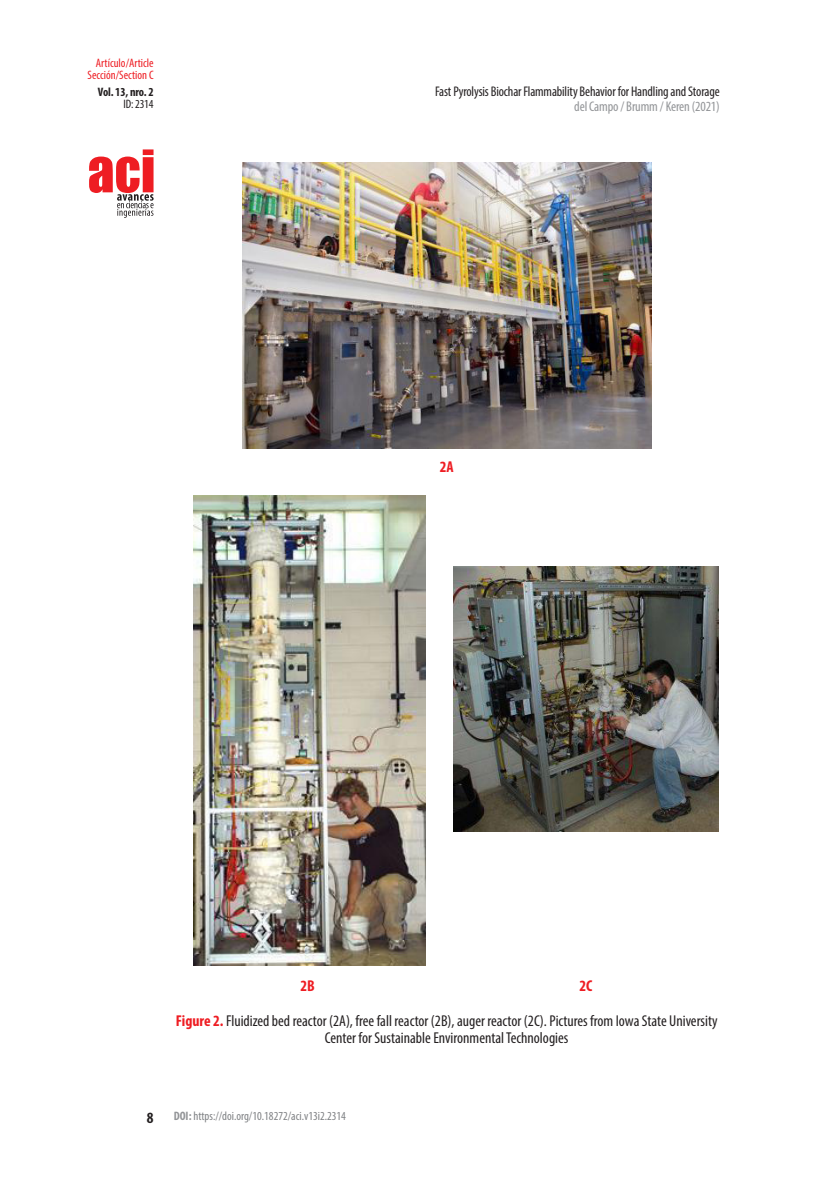
<style>
.page{position:relative;width:819px;height:1191px;background:#fff}
.page>*{position:absolute;margin:0;border:0;box-sizing:border-box;transform-origin:0 0}
.pie{font:condensed 15.75px/17.5px "Myriad Pro";color:#231f20;text-align:center}
.pie-2{font:700 condensed 15.75px "Myriad Pro";color:#ee1d23}
.t1{font:700 condensed 15.75px "Myriad Pro";color:#231f20}
.t2{font:condensed 14px "Myriad Pro";letter-spacing:-.01em;color:#231f20}
.t3{font:condensed 14px "Myriad Pro";letter-spacing:-.01em;color:#939598}
.t4{font:condensed 12.25px "Myriad Pro";color:#808285}
.t5{font:condensed 12.25px/12.2px "Myriad Pro";color:#ee1d23;text-align:right}
.t6{font:700 condensed 12.25px "Myriad Pro";letter-spacing:-.01em;color:#231f20}
.t7{font:condensed 12.25px "Myriad Pro";letter-spacing:-.01em;color:#231f20}
.s1{font-weight:700;color:#ee1d23}
.s2{font-weight:700;color:#939598}
</style>
<div class="page">
<svg style="left:89px;top:149px;width:65px;height:69px"></svg>
<img style="left:242px;top:163px;width:409px;height:285px">
<img style="left:193px;top:495px;width:232px;height:471px">
<img style="left:453px;top:566px;width:265px;height:265px">
<p class="t5" style="left:88px;top:56px;width:67px">Artículo/Article<br>Sección/Section C</p>
<p class="t6" style="left:98px;top:84px;width:57px">Vol. 13, nro. 2</p>
<p class="t2" style="left:435px;top:83px;width:286px">Fast Pyrolysis Biochar Flammability Behavior for Handling and Storage</p>
<p class="t7" style="left:123px;top:97px;width:32px">ID: 2314</p>
<p class="t3" style="left:574px;top:98px;width:147px">del Campo / Brumm / Keren (2021)</p>
<p class="pie-2" style="left:439px;top:457px;width:15px">2A</p>
<p class="pie-2" style="left:300px;top:975px;width:16px">2B</p>
<p class="pie-2" style="left:579px;top:975px;width:14px">2C</p>
<p class="pie" style="left:176px;top:1011px;width:543px"><span class="s1">Figure 2.</span> Fluidized bed reactor (2A), free fall reactor (2B), auger reactor (2C). Pictures from Iowa State University<br>Center for Sustainable Environmental Technologies</p>
<p class="t1" style="left:147px;top:1107px;width:8px">8</p>
<p class="t4" style="left:174px;top:1108px;width:174px"><span class="s2">DOI:</span> https://doi.org/10.18272/aci.v13i2.2314</p>
</div>
